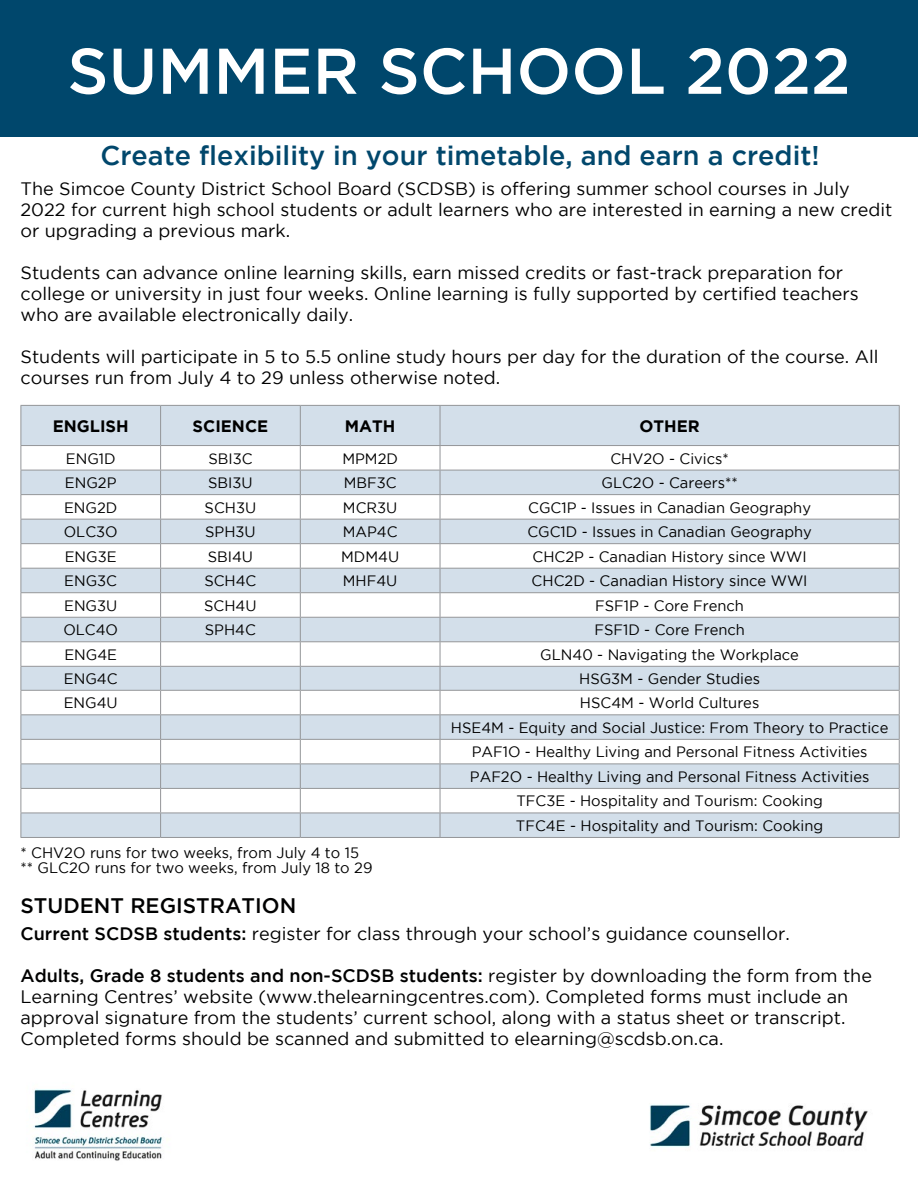
<style>
.page{position:relative;width:918px;height:1188px;background:#fff}
.page>*{position:absolute;margin:0;border:0;box-sizing:border-box;transform-origin:0 0}
.t1{font:500 64.5px "Gotham HTF";color:#fff}
.t2{font:500 27px "Gotham HTF";color:#01476c}
.t3{font:500 21px "Gotham HTF";color:#000101}
.t4{font:18px/21px "Gotham HTF";color:#000101}
.t5{font:700 16.5px "Gotham HTF";color:#000}
.t6{font:15px/24.6px "Gotham HTF";color:#000;text-align:center}
.s1{font-weight:500}
</style>
<div class="page">
<div style="left:0;top:0;width:918px;height:136px;background:#00476c"></div>
<div style="left:22px;top:406px;width:877px;height:431px;background:#d3dfea"></div>
<svg style="left:22px;top:446px;width:877px;height:195px;fill:#d8dfea"></svg>
<svg style="left:22px;top:642px;width:877px;height:171px"></svg>
<hr style="left:21px;top:405px;width:140px;height:1px;background:#939598">
<hr style="left:21px;top:406px;width:1px;height:39px;background:#939598">
<hr style="left:161px;top:405px;width:139px;height:1px;background:#939598">
<hr style="left:160px;top:406px;width:1px;height:39px;background:#939598">
<hr style="left:300px;top:405px;width:140px;height:1px;background:#939598">
<hr style="left:300px;top:406px;width:1px;height:39px;background:#939598">
<hr style="left:440px;top:405px;width:460px;height:1px;background:#939598">
<hr style="left:440px;top:406px;width:1px;height:39px;background:#939598">
<hr style="left:899px;top:406px;width:1px;height:39px;background:#939598">
<hr style="left:21px;top:445px;width:140px;height:1px;background:#939598">
<hr style="left:161px;top:445px;width:139px;height:1px;background:#939598">
<hr style="left:300px;top:445px;width:140px;height:1px;background:#939598">
<hr style="left:440px;top:445px;width:460px;height:1px;background:#939598">
<hr style="left:21px;top:470px;width:140px;height:1px;background:#939598">
<hr style="left:161px;top:470px;width:139px;height:1px;background:#939598">
<hr style="left:300px;top:470px;width:140px;height:1px;background:#939598">
<hr style="left:440px;top:470px;width:460px;height:1px;background:#939598">
<hr style="left:21px;top:494px;width:140px;height:1px;background:#939598">
<hr style="left:161px;top:494px;width:139px;height:1px;background:#939598">
<hr style="left:300px;top:494px;width:140px;height:1px;background:#939598">
<hr style="left:440px;top:494px;width:460px;height:1px;background:#939598">
<hr style="left:21px;top:519px;width:140px;height:1px;background:#939598">
<hr style="left:161px;top:519px;width:139px;height:1px;background:#939598">
<hr style="left:300px;top:519px;width:140px;height:1px;background:#939598">
<hr style="left:440px;top:519px;width:460px;height:1px;background:#939598">
<hr style="left:21px;top:543px;width:140px;height:1px;background:#939598">
<hr style="left:161px;top:543px;width:139px;height:1px;background:#939598">
<hr style="left:300px;top:543px;width:140px;height:1px;background:#939598">
<hr style="left:440px;top:543px;width:460px;height:1px;background:#939598">
<hr style="left:21px;top:568px;width:140px;height:1px;background:#939598">
<hr style="left:161px;top:568px;width:139px;height:1px;background:#939598">
<hr style="left:300px;top:568px;width:140px;height:1px;background:#939598">
<hr style="left:440px;top:568px;width:460px;height:1px;background:#939598">
<hr style="left:21px;top:592px;width:140px;height:1px;background:#939598">
<hr style="left:161px;top:592px;width:139px;height:1px;background:#939598">
<hr style="left:300px;top:592px;width:140px;height:1px;background:#939598">
<hr style="left:440px;top:592px;width:460px;height:1px;background:#939598">
<hr style="left:21px;top:617px;width:140px;height:1px;background:#939598">
<hr style="left:161px;top:617px;width:139px;height:1px;background:#939598">
<hr style="left:300px;top:617px;width:140px;height:1px;background:#939598">
<hr style="left:440px;top:617px;width:460px;height:1px;background:#939598">
<hr style="left:21px;top:714px;width:140px;height:1px;background:#939598">
<hr style="left:161px;top:714px;width:139px;height:1px;background:#939598">
<hr style="left:300px;top:714px;width:140px;height:1px;background:#939598">
<hr style="left:21px;top:739px;width:140px;height:1px;background:#939598">
<hr style="left:161px;top:739px;width:139px;height:1px;background:#939598">
<hr style="left:300px;top:739px;width:140px;height:1px;background:#939598">
<hr style="left:440px;top:739px;width:460px;height:1px;background:#939598">
<hr style="left:21px;top:764px;width:140px;height:1px;background:#939598">
<hr style="left:161px;top:764px;width:139px;height:1px;background:#939598">
<hr style="left:300px;top:764px;width:140px;height:1px;background:#939598">
<hr style="left:440px;top:764px;width:460px;height:1px;background:#939598">
<hr style="left:21px;top:788px;width:140px;height:1px;background:#939598">
<hr style="left:161px;top:788px;width:139px;height:1px;background:#939598">
<hr style="left:300px;top:788px;width:140px;height:1px;background:#939598">
<hr style="left:21px;top:813px;width:140px;height:1px;background:#939598">
<hr style="left:161px;top:813px;width:139px;height:1px;background:#939598">
<svg style="left:160px;top:446px;width:1px;height:391px"></svg>
<hr style="left:300px;top:813px;width:140px;height:1px;background:#939598">
<svg style="left:300px;top:446px;width:1px;height:391px"></svg>
<svg style="left:440px;top:446px;width:1px;height:391px"></svg>
<hr style="left:21px;top:837px;width:140px;height:1px;background:#939598">
<hr style="left:161px;top:837px;width:139px;height:1px;background:#939598">
<hr style="left:300px;top:837px;width:140px;height:1px;background:#939598">
<hr style="left:440px;top:837px;width:460px;height:1px;background:#939598">
<svg style="left:21px;top:446px;width:1px;height:391px"></svg>
<hr style="left:21px;top:641px;width:140px;height:1px;background:#939598">
<hr style="left:161px;top:641px;width:139px;height:1px;background:#939598">
<hr style="left:300px;top:641px;width:140px;height:1px;background:#939598">
<hr style="left:440px;top:641px;width:460px;height:1px;background:#939598">
<hr style="left:21px;top:666px;width:140px;height:1px;background:#939598">
<hr style="left:161px;top:666px;width:139px;height:1px;background:#939598">
<hr style="left:300px;top:666px;width:140px;height:1px;background:#939598">
<hr style="left:440px;top:666px;width:460px;height:1px;background:#939598">
<hr style="left:21px;top:690px;width:140px;height:1px;background:#939598">
<hr style="left:161px;top:690px;width:139px;height:1px;background:#939598">
<hr style="left:300px;top:690px;width:140px;height:1px;background:#939598">
<hr style="left:440px;top:690px;width:460px;height:1px;background:#939598">
<hr style="left:440px;top:714px;width:460px;height:1px;background:#939598">
<hr style="left:440px;top:788px;width:460px;height:1px;background:#939598">
<svg style="left:899px;top:446px;width:1px;height:391px"></svg>
<hr style="left:440px;top:813px;width:460px;height:1px;background:#939598">
<img style="left:650px;top:1104px;width:218px;height:44px">
<img style="left:33px;top:1089px;width:129px;height:72px">
<h1 class="t1" style="left:67px;top:34px;width:785px">SUMMER SCHOOL 2022</h1>
<h2 class="t2" style="left:101px;top:140px;width:721px">Create flexibility in your timetable, and earn a credit!</h2>
<p class="t4" style="left:21px;top:178px;width:874px">The Simcoe County District School Board (SCDSB) is offering summer school courses in July<br>2022 for current high school students or adult learners who are interested in earning a new credit or upgrading a previous mark.</p>
<p class="t4" style="left:21px;top:262px;width:840px">Students can advance online learning skills, earn missed credits or fast-track preparation for college or university in just four weeks. Online learning is fully supported by certified teachers who are available electronically daily.</p>
<p class="t4" style="left:21px;top:346px;width:859px">Students will participate in 5 to 5.5 online study hours per day for the duration of the course. All courses run from July 4 to 29 unless otherwise noted.</p>
<p class="t5" style="left:53px;top:417px;width:77px">ENGLISH</p>
<p class="t5" style="left:193px;top:417px;width:77px">SCIENCE</p>
<p class="t5" style="left:345px;top:417px;width:52px">MATH</p>
<p class="t5" style="left:640px;top:417px;width:62px">OTHER</p>
<p class="t6" style="left:66px;top:446px;width:51px">ENG1D</p>
<p class="t6" style="left:208px;top:446px;width:46px">SBI3C</p>
<p class="t6" style="left:342px;top:446px;width:57px">MPM2D</p>
<p class="t6" style="left:610px;top:446px;width:120px">CHV2O - Civics*</p>
<p class="t6" style="left:65px;top:470px;width:53px">ENG2P</p>
<p class="t6" style="left:208px;top:470px;width:46px">SBI3U</p>
<p class="t6" style="left:344px;top:470px;width:54px">MBF3C</p>
<p class="t6" style="left:602px;top:470px;width:138px">GLC2O - Careers**</p>
<p class="t6" style="left:64px;top:495px;width:55px">ENG2D</p>
<p class="t6" style="left:205px;top:495px;width:53px">SCH3U</p>
<p class="t6" style="left:343px;top:495px;width:56px">MCR3U</p>
<p class="t6" style="left:528px;top:495px;width:284px">CGC1P - Issues in Canadian Geography</p>
<p class="t6" style="left:64px;top:519px;width:55px">OLC3O</p>
<p class="t6" style="left:205px;top:519px;width:52px">SPH3U</p>
<p class="t6" style="left:343px;top:519px;width:56px">MAP4C</p>
<p class="t6" style="left:527px;top:519px;width:286px">CGC1D - Issues in Canadian Geography</p>
<p class="t6" style="left:65px;top:544px;width:53px">ENG3E</p>
<p class="t6" style="left:208px;top:544px;width:47px">SBI4U</p>
<p class="t6" style="left:341px;top:544px;width:60px">MDM4U</p>
<p class="t6" style="left:533px;top:544px;width:276px">CHC2P - Canadian History since WWI</p>
<p class="t6" style="left:64px;top:568px;width:54px">ENG3C</p>
<p class="t6" style="left:204px;top:568px;width:54px">SCH4C</p>
<p class="t6" style="left:343px;top:568px;width:56px">MHF4U</p>
<p class="t6" style="left:532px;top:568px;width:277px">CHC2D - Canadian History since WWI</p>
<p class="t6" style="left:64px;top:593px;width:55px">ENG3U</p>
<p class="t6" style="left:204px;top:593px;width:54px">SCH4U</p>
<p class="t6" style="left:595px;top:593px;width:150px">FSF1P - Core French</p>
<p class="t6" style="left:63px;top:617px;width:56px">OLC4O</p>
<p class="t6" style="left:205px;top:617px;width:53px">SPH4C</p>
<p class="t6" style="left:594px;top:617px;width:152px">FSF1D - Core French</p>
<p class="t6" style="left:64px;top:642px;width:54px">ENG4E</p>
<p class="t6" style="left:540px;top:642px;width:260px">GLN40 - Navigating the Workplace</p>
<p class="t6" style="left:64px;top:666px;width:55px">ENG4C</p>
<p class="t6" style="left:579px;top:666px;width:182px">HSG3M - Gender Studies</p>
<p class="t6" style="left:64px;top:690px;width:56px">ENG4U</p>
<p class="t6" style="left:451px;top:690px;width:439px">HSC4M - World Cultures<br>HSE4M - Equity and Social Justice: From Theory to Practice PAF1O - Healthy Living and Personal Fitness Activities PAF2O - Healthy Living and Personal Fitness Activities TFC3E - Hospitality and Tourism: Cooking<br>TFC4E - Hospitality and Tourism: Cooking</p>
<p class="t6" style="left:21px;top:845px;width:354px;line-height:15px;text-align:left">* CHV2O runs for two weeks, from July 4 to 15 ** GLC2O runs for two weeks, from July 18 to 29</p>
<p class="t3" style="left:21px;top:894px;width:277px">STUDENT REGISTRATION</p>
<p class="t4" style="left:21px;top:923px;width:771px"><span class="s1">Current SCDSB students:</span> register for class through your school’s guidance counsellor.</p>
<p class="t4" style="left:21px;top:965px;width:853px"><span class="s1">Adults, Grade 8 students and non-SCDSB students:</span> register by downloading the form from the Learning Centres’ website (www.thelearningcentres.com). Completed forms must include an approval signature from the students’ current school, along with a status sheet or transcript.<br>Completed forms should be scanned and submitted to elearning@scdsb.on.ca.</p>
</div>
